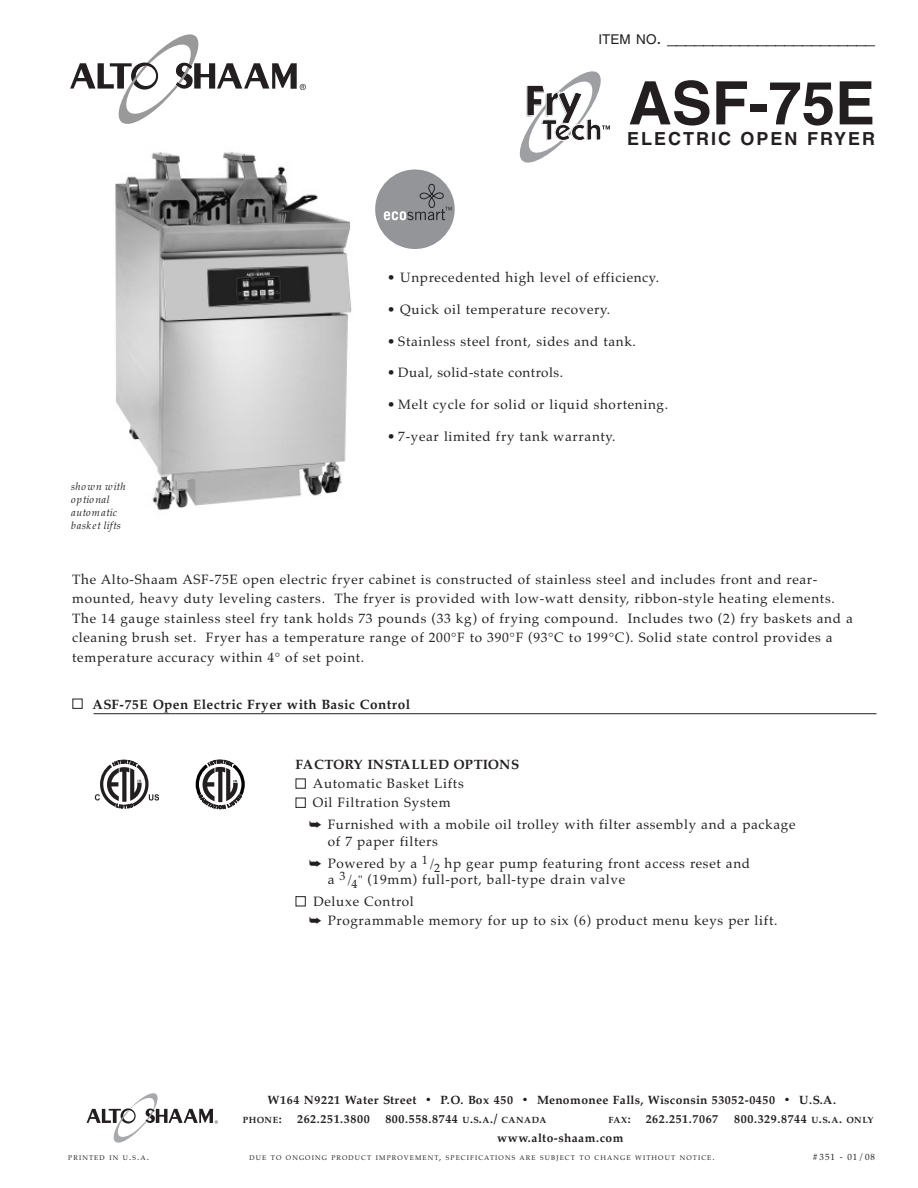
<style>
.page{position:relative;width:918px;height:1188px;background:#fff}
.page>*{position:absolute;margin:0;border:0;box-sizing:border-box;transform-origin:0 0}
.t1{font:700 60px "Helvetica";color:#231f20}
.t2{font:700 44.25px "Itc Kabel";color:#231f20}
.t3{font:18px "Helvetica";color:#231f20}
.t4{font:700 18px "Helvetica";letter-spacing:.11em;color:#231f20}
.t5{font:13.5px/19.5px "Palatino";letter-spacing:.05em;color:#231f20}
.t6{font:700 13.5px "Palatino";letter-spacing:.04em;color:#231f20}
.t7{font:700 13.5px "Palatino";letter-spacing:.005em;color:#231f20}
.t8{font:700 12px "Palatino";letter-spacing:.05em;color:#231f20}
.t9{font:italic 10.5px/12.8px "Palatino";letter-spacing:.055em;color:#231f20}
.t10{font:9px "Palatino";letter-spacing:.12em;color:#231f20}
.t11{font:700 9px "Palatino";letter-spacing:.06em;color:#231f20}
.t12{font:6.75px "Palatino";letter-spacing:.16em;color:#231f20}
.s1{font-size:13.5px}
.s2{color:#fff}
.s3{font-size:12px}
.s4{font-size:9px}
</style>
<div class="page">
<img style="left:115px;top:152px;width:237px;height:359px">
<svg style="left:70px;top:34px;width:236px;height:90px"></svg>
<hr style="left:94px;top:713px;width:783px;height:1px;background:#231f20">
<svg style="left:87px;top:1093px;width:131px;height:50px"></svg>
<div style="left:70px;top:481px;width:60px;height:57px;background:#fff"></div>
<svg style="left:520px;top:71px;width:90px;height:92px"></svg>
<svg style="left:95px;top:760px;width:64px;height:48px"></svg>
<svg style="left:196px;top:759px;width:49px;height:50px"></svg>
<svg style="left:375px;top:169px;width:80px;height:80px"></svg>
<h3 class="t3" style="left:599px;top:31px;width:278px"><span class="s1">ITEM NO</span>. _______________________</h3>
<h1 class="t1" style="left:542px;top:81px;width:335px"><sub>T</sub><sub>e</sub><sub>ch</sub> ASF-75E</h1>
<h2 class="t2" style="left:525px;top:84px;width:58px">Fry</h2>
<h3 class="t4" style="left:627px;top:132px;width:250px">ELECTRIC OPEN FRYER</h3>
<p class="t9" style="left:71px;top:480px;width:56px">shown with optional automatic basket lifts</p>
<p class="t5" style="left:387px;top:268px;width:274px">• Unprecedented high level of efficiency.</p>
<p class="t5" style="left:387px;top:299px;width:225px">• Quick oil temperature recovery.</p>
<p class="t5" style="left:387px;top:331px;width:251px">• Stainless steel front, sides and tank.</p>
<p class="t5" style="left:387px;top:363px;width:178px">• Dual, solid-state controls.</p>
<p class="t5" style="left:387px;top:395px;width:283px">• Melt cycle for solid or liquid shortening.</p>
<p class="t5" style="left:387px;top:427px;width:230px">• 7-year limited fry tank warranty.</p>
<p class="t5" style="left:72px;top:570px;width:782px">The Alto-Shaam ASF-75E open electric fryer cabinet is constructed of stainless steel and includes front and rear&shy;mounted, heavy duty leveling casters. The fryer is provided with low-watt density, ribbon-style heating elements.<br>The 14 gauge stainless steel fry tank holds 73 pounds (33 kg) of frying compound. Includes two (2) fry baskets and a cleaning brush set. Fryer has a temperature range of 200°F to 390°F (93°C to 199°C). Solid state control provides a temperature accuracy within 4° of set point.</p>
<p class="t6" style="left:72px;top:696px;width:339px"><span class="s2">■</span> ASF-75E Open Electric Fryer with Basic Control</p>
<p class="t7" style="left:296px;top:756px;width:225px">FACTORY INSTALLED OPTIONS</p>
<p class="t5" style="left:296px;top:774px;width:170px"><span class="s2">■</span> Automatic Basket Lifts</p>
<p class="t5" style="left:309px;top:792px;width:488px;line-height:21.9px;text-indent:-14px"><span class="s2">■</span> Oil Filtration System<br>➥ Furnished with a mobile oil trolley with filter assembly and a package</p>
<p class="t5" style="left:309px;top:830px;width:443px;line-height:21.9px;text-indent:19px">of 7 paper filters<br>➥ Powered by a <sup>1</sup><span class="s3">/</span><sub>2</sub> hp gear pump featuring front access reset and</p>
<p class="t5" style="left:328px;top:870px;width:299px">a <sup>3</sup><span class="s3">/</span><sub>4</sub><span class="s3">"</span> (19mm) full-port, ball-type drain valve</p>
<p class="t5" style="left:309px;top:892px;width:470px;text-indent:-14px"><span class="s2">■</span> Deluxe Control<br>➥ Programmable memory for up to six (6) product menu keys per lift.</p>
<p class="t8" style="left:268px;top:1093px;width:570px">W164 N9221 Water Street • P.O. Box 450 • Menomonee Falls, Wisconsin 53052-0450 • U.S.A.</p>
<p class="t11" style="left:243px;top:1115px;width:40px">PHONE<span class="s3">:</span></p>
<p class="t8" style="left:297px;top:1112px;width:74px">262.251.3800</p>
<p class="t8" style="left:385px;top:1112px;width:163px">800.558.8744 <span class="s4">U</span>.<span class="s4">S</span>.<span class="s4">A</span>./ <span class="s4">CANADA</span></p>
<p class="t8" style="left:608px;top:1112px;width:111px"><span class="s4">FAX</span>: 262.251.7067</p>
<p class="t8" style="left:734px;top:1112px;width:141px">800.329.8744 <span class="s4">U</span>.<span class="s4">S</span>.<span class="s4">A</span>. <span class="s4">ONLY</span></p>
<p class="t8" style="left:497px;top:1131px;width:128px">www.alto-shaam.com</p>
<p class="t12" style="left:68px;top:1154px;width:82px">PRINTED IN U<span class="s4">.</span>S<span class="s4">.</span>A<span class="s4">.</span></p>
<p class="t12" style="left:250px;top:1154px;width:467px">DUE TO ONGOING PRODUCT IMPROVEMENT<span class="s4">,</span> SPECIFICATIONS ARE SUBJECT TO CHANGE WITHOUT NOTICE<span class="s4">.</span></p>
<p class="t10" style="left:813px;top:1152px;width:64px">#351 - 01/08</p>
</div>
